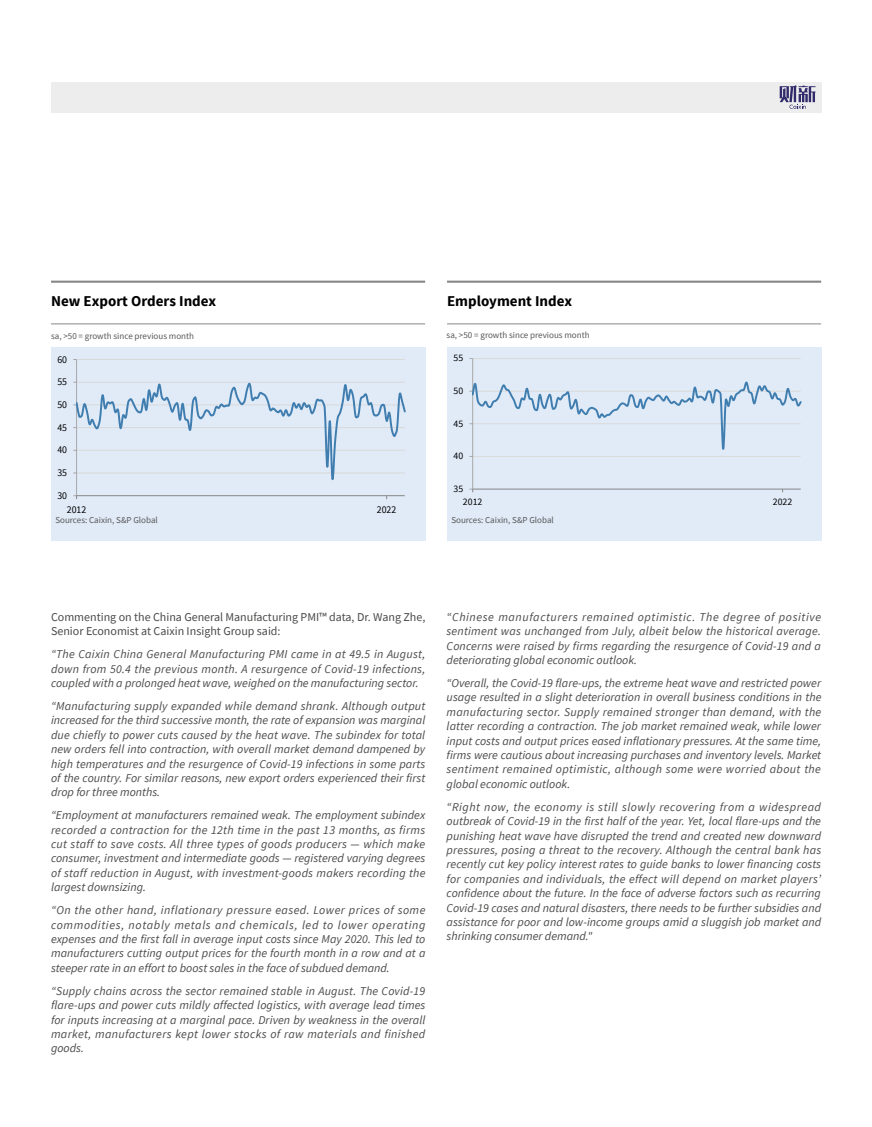
<style>
.page{position:relative;width:872px;height:1127px;background:#fff}
.page>*{position:absolute;margin:0;border:0;box-sizing:border-box;transform-origin:0 0}
.t1{font:700 15px "Source Sans Pro";color:#000}
.t2{font:italic 12px/14.4px "Source Sans Pro";color:#4a4a49;text-align:justify}
.t3{font:12px/14.4px "Source Sans Pro";color:#4a4a49}
.t4{font:10.35px "Source Sans Pro";letter-spacing:-.005em;color:#000;scale:.95 1}
.t5{font:9.9px "Source Sans Pro";letter-spacing:-.005em;color:#000}
.t6{font:9px "Source Sans Pro";color:#575756}
</style>
<div class="page">
<div style="left:51px;top:347px;width:374px;height:194px;background:#e1ebf8"></div>
<hr style="left:51px;top:281px;width:374px;height:2px;background:#878787">
<hr style="left:51px;top:324px;width:374px;height:1px;background:#878787">
<div style="left:447px;top:347px;width:374px;height:194px;background:#e1ebf8"></div>
<hr style="left:447px;top:281px;width:374px;height:2px;background:#878787">
<hr style="left:447px;top:324px;width:374px;height:1px;background:#878787">
<div style="left:51px;top:82px;width:770px;height:30px;background:#ededed"></div>
<svg style="left:779px;top:85px;width:36px;height:24px"></svg>
<hr style="left:473px;top:358px;width:327px;height:1px;background:#d9d9d9">
<hr style="left:472px;top:358px;width:1px;height:131px;background:#a6a6a6">
<hr style="left:473px;top:489px;width:327px;height:1px;background:#868686">
<svg style="left:469px;top:382px;width:332px;height:75px"></svg>
<hr style="left:77px;top:359px;width:328px;height:1px;background:#d9d9d9">
<hr style="left:76px;top:359px;width:1px;height:137px;background:#a6a6a6">
<hr style="left:77px;top:495px;width:328px;height:1px;background:#868686">
<svg style="left:73px;top:382px;width:332px;height:99px"></svg>
<p class="t1" style="left:51px;top:291px;width:167px">New Export Orders Index</p>
<p class="t1" style="left:447px;top:291px;width:126px">Employment Index</p>
<p class="t6" style="left:51px;top:330px;width:145px">sa, &gt;50 = growth since previous month</p>
<p class="t6" style="left:446px;top:330px;width:145px">sa, &gt;50 = growth since previous month</p>
<p class="t4" style="left:57px;top:352px;width:12px">60</p>
<p class="t4" style="left:57px;top:375px;width:12px">55</p>
<p class="t4" style="left:57px;top:398px;width:12px">50</p>
<p class="t4" style="left:57px;top:421px;width:12px">45</p>
<p class="t4" style="left:57px;top:443px;width:12px">40</p>
<p class="t4" style="left:57px;top:466px;width:12px">35</p>
<p class="t4" style="left:57px;top:489px;width:12px">30</p>
<p class="t4" style="left:67px;top:503px;width:22px">2012</p>
<p class="t4" style="left:377px;top:503px;width:22px">2022</p>
<p class="t6" style="left:55px;top:514px;width:104px">Sources: Caixin, S&amp;P Global</p>
<p class="t5" style="left:453px;top:352px;width:11px">55</p>
<p class="t5" style="left:453px;top:384px;width:11px">50</p>
<p class="t5" style="left:453px;top:417px;width:11px">45</p>
<p class="t5" style="left:453px;top:450px;width:11px">40</p>
<p class="t5" style="left:453px;top:482px;width:11px">35</p>
<p class="t5" style="left:463px;top:496px;width:21px">2012</p>
<p class="t5" style="left:773px;top:496px;width:21px">2022</p>
<p class="t6" style="left:451px;top:514px;width:104px">Sources: Caixin, S&amp;P Global</p>
<p class="t3" style="left:51px;top:609px;width:376px">Commenting on the China General Manufacturing PMI™ data, Dr. Wang Zhe,<br>Senior Economist at Caixin Insight Group said:</p>
<p class="t2" style="left:51px;top:647px;width:376px">“The Caixin China General Manufacturing PMI came in at 49.5 in August, down from 50.4 the previous month. A resurgence of Covid-19 infections, coupled with a prolonged heat wave, weighed on the manufacturing sector.</p>
<p class="t2" style="left:51px;top:699px;width:376px">“Manufacturing supply expanded while demand shrank. Although output increased for the third successive month, the rate of expansion was marginal due chiefly to power cuts caused by the heat wave. The subindex for total new orders fell into contraction, with overall market demand dampened by high temperatures and the resurgence of Covid-19 infections in some parts of the country. For similar reasons, new export orders experienced their first drop for three months.</p>
<p class="t2" style="left:51px;top:808px;width:376px">“Employment at manufacturers remained weak. The employment subindex recorded a contraction for the 12th time in the past 13 months, as firms cut staff to save costs. All three types of goods producers — which make consumer, investment and intermediate goods — registered varying degrees of staff reduction in August, with investment-goods makers recording the largest downsizing.</p>
<p class="t2" style="left:51px;top:903px;width:376px">“On the other hand, inflationary pressure eased. Lower prices of some commodities, notably metals and chemicals, led to lower operating expenses and the first fall in average input costs since May 2020. This led to manufacturers cutting output prices for the fourth month in a row and at a steeper rate in an effort to boost sales in the face of subdued demand.</p>
<p class="t2" style="left:51px;top:983px;width:376px">“Supply chains across the sector remained stable in August. The Covid-19 flare-ups and power cuts mildly affected logistics, with average lead times for inputs increasing at a marginal pace. Driven by weakness in the overall market, manufacturers kept lower stocks of raw materials and finished goods.</p>
<p class="t2" style="left:446px;top:610px;width:376px">“Chinese manufacturers remained optimistic. The degree of positive sentiment was unchanged from July, albeit below the historical average.<br>Concerns were raised by firms regarding the resurgence of Covid-19 and a deteriorating global economic outlook.</p>
<p class="t2" style="left:446px;top:676px;width:376px">“Overall, the Covid-19 flare-ups, the extreme heat wave and restricted power usage resulted in a slight deterioration in overall business conditions in the manufacturing sector. Supply remained stronger than demand, with the latter recording a contraction. The job market remained weak, while lower input costs and output prices eased inflationary pressures. At the same time, firms were cautious about increasing purchases and inventory levels. Market sentiment remained optimistic, although some were worried about the global economic outlook.</p>
<p class="t2" style="left:446px;top:799px;width:376px">“Right now, the economy is still slowly recovering from a widespread outbreak of Covid-19 in the first half of the year. Yet, local flare-ups and the punishing heat wave have disrupted the trend and created new downward pressures, posing a threat to the recovery. Although the central bank has recently cut key policy interest rates to guide banks to lower financing costs for companies and individuals, the effect will depend on market players’ confidence about the future. In the face of adverse factors such as recurring Covid-19 cases and natural disasters, there needs to be further subsidies and assistance for poor and low-income groups amid a sluggish job market and shrinking consumer demand."</p>
</div>
